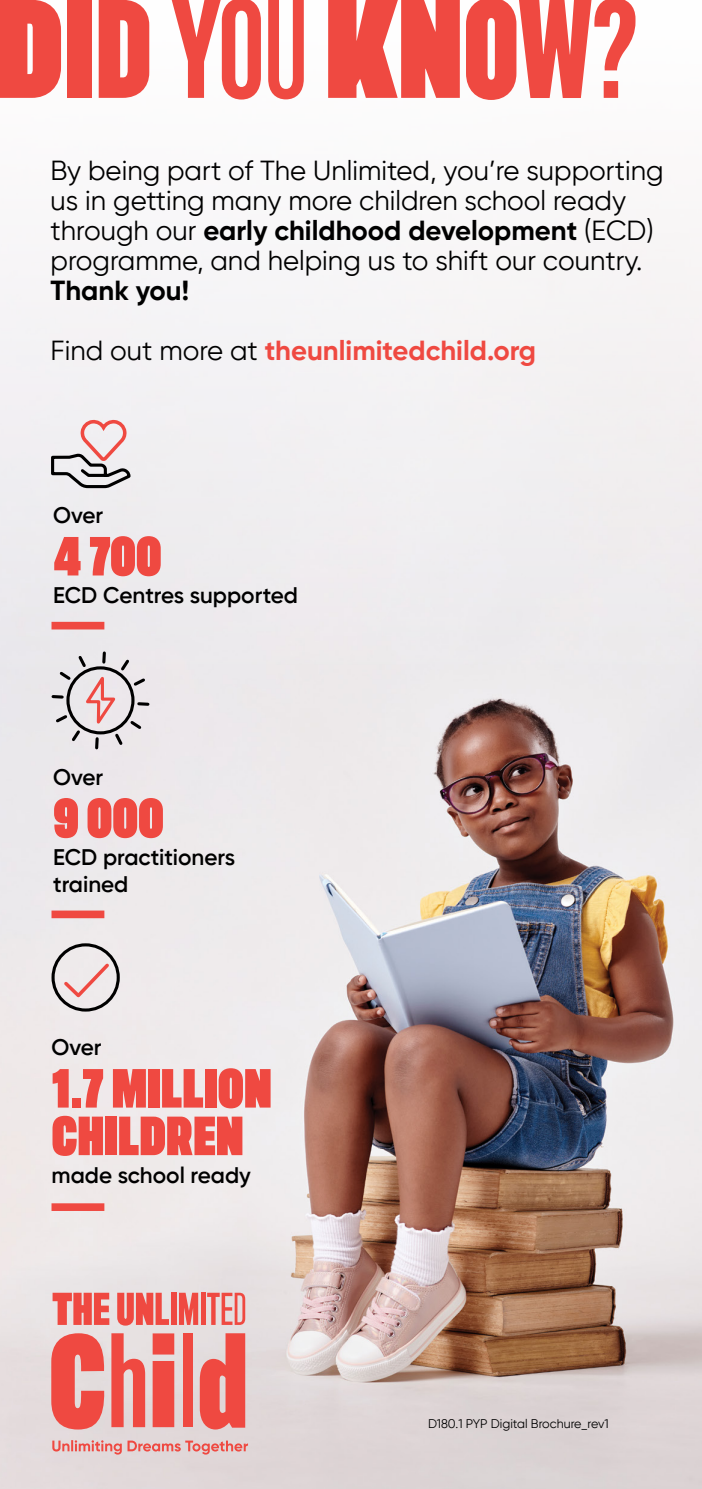
<style>
.page{position:relative;width:702px;height:1489px;background:#fff}
.page>*{position:absolute;margin:0;border:0;box-sizing:border-box;transform-origin:0 0}
.t1{font:140px "The Unlimited Sans Display";color:#ef4941}
.t2{font:55px/47.5px "The Unlimited Sans Display";color:#ef4941}
.t3{font:27.5px/30px "Gilroy";color:#000}
.t4{font:700 27.5px/60px "Gilroy";color:#ef4941}
.t5{font:600 22.5px/27.5px "Gilroy";color:#000}
.t6{font:12.5px "Gilroy";color:#000}
.s1{font-weight:700}
.s2{color:#000}
.s3{font-weight:400;color:#000}
</style>
<div class="page">
<img style="left:0;top:244px;width:702px;height:1244px">
<svg style="left:52px;top:1439px;width:196px;height:15px;background:#e5adab"></svg>
<svg style="left:53px;top:1292px;width:56px;height:32px;background:#ed7570"></svg>
<svg style="left:117px;top:1292px;width:52px;height:33px;background:#ec7670"></svg>
<div style="left:171px;top:1292px;width:5px;height:32px;background:#ef4941"></div>
<svg style="left:179px;top:1292px;width:19px;height:32px"></svg>
<hr style="left:201px;top:1292px;width:4px;height:32px;background:#ef4941">
<svg style="left:207px;top:1292px;width:38px;height:32px"></svg>
<svg style="left:153px;top:1333px;width:21px;height:93px;background:#ee544c"></svg>
<svg style="left:111px;top:1333px;width:34px;height:93px;background:#eb7f7a"></svg>
<div style="left:183px;top:1333px;width:10px;height:93px;background:#ef4941"></div>
<svg style="left:200px;top:1333px;width:45px;height:96px;background:#eb6c67"></svg>
<svg style="left:51px;top:1333px;width:54px;height:96px;background:#eb716c"></svg>
<div style="left:51px;top:621px;width:53px;height:8px;background:#ef4941"></div>
<div style="left:51px;top:910px;width:53px;height:8px;background:#ef4941"></div>
<div style="left:51px;top:1203px;width:53px;height:7px;background:#ef4941"></div>
<svg style="left:49px;top:418px;width:84px;height:71px"></svg>
<svg style="left:50px;top:649px;width:101px;height:102px;background:#d3cacd"></svg>
<div style="left:51px;top:943px;width:69px;height:68px;border:3px solid #000;border-radius:50%"></div>
<svg style="left:61px;top:960px;width:51px;height:40px;background:#ecd6d6"></svg>
<h1 class="t1" style="left:-4px;top:-22px;width:643px">DID YOU KNOW?</h1>
<p class="t3" style="left:51px;top:155px;width:614px">By being part of The Unlimited, you’re supporting us in getting many more children school ready through our <span class="s1">early childhood development</span> (ECD) programme, and helping us to shift our country.</p>
<p class="t4" style="left:51px;top:260px;width:487px"><span class="s2">Thank you!<br></span><span class="s3">Find out more at</span> theunlimitedchild.org</p>
<p class="t5" style="left:53px;top:501px;width:52px">Over</p>
<h2 class="t2" style="left:53px;top:533px;width:110px">4 700</h2>
<p class="t5" style="left:53px;top:581px;width:246px">ECD Centres supported</p>
<p class="t5" style="left:53px;top:763px;width:52px">Over</p>
<h2 class="t2" style="left:53px;top:795px;width:112px">9 000</h2>
<p class="t5" style="left:53px;top:843px;width:184px">ECD practitioners trained</p>
<p class="t5" style="left:51px;top:1033px;width:52px">Over</p>
<h2 class="t2" style="left:51px;top:1065px;width:222px">1.7 MILLION<br>CHILDREN</h2>
<p class="t5" style="left:51px;top:1160px;width:201px">made school ready</p>
<p class="t6" style="left:428px;top:1415px;width:182px">D180.1 PYP Digital Brochure_rev1</p>
</div>
